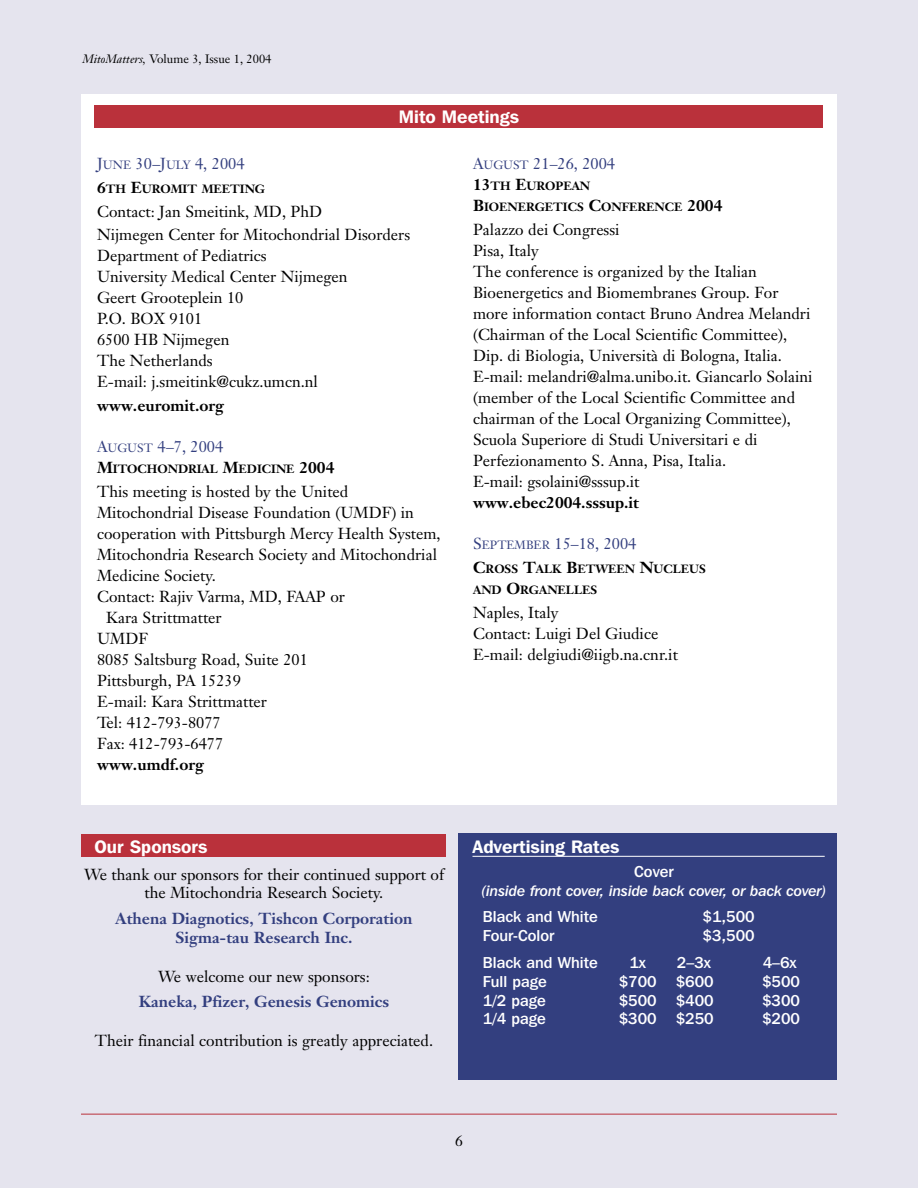
<style>
.page{position:relative;width:918px;height:1188px;background:#e5e4ee}
.page>*{position:absolute;margin:0;border:0;box-sizing:border-box;transform-origin:0 0}
.text{font:600 18px "Franklin Gothic IT Cby BT";color:#fff}
.text-2{font:15.75px/21px "Janson Text";color:#000}
.text-3{font:500 15.75px "Franklin Gothic IT Cby BT";color:#fff}
.text-4{font:700 15.75px "Janson Text";color:#333f7f}
.text-5{font:15.75px "Janson Text";color:#333f7f}
.text-6{font:700 15.75px "Janson Text";color:#000}
.text-7{font:15px "Franklin Gothic IT Cby BT Med Ital";letter-spacing:-.01em;color:#fff}
.t1{font:15px "Janson Text";color:#000}
.t2{font:12px "Janson Text";color:#000}
.text-8{font:700 11.85px/21px "Janson Text";color:#000}
.s1{font-style:italic}
.s2{font-size:11.85px}
.s3{font-size:15.75px}
.s4{font-weight:700}
</style>
<div class="page">
<hr style="left:81px;top:1114px;width:756px;height:1px;background:#ba313b">
<div style="left:81px;top:834px;width:365px;height:23px;background:#ba313b"></div>
<div style="left:459px;top:834px;width:378px;height:246px;background:#333f7f"></div>
<hr style="left:472px;top:856px;width:353px;height:1px;background:#fff">
<div style="left:81px;top:94px;width:756px;height:711px;background:#fff"></div>
<div style="left:94px;top:105px;width:730px;height:23px;background:#ba313b"></div>
<p class="t2" style="left:82px;top:52px;width:191px"><span class="s1">MitoMatters,</span> Volume 3, Issue 1, 2004</p>
<p class="text" style="left:399px;top:105px;width:122px">Mito Meetings</p>
<p class="text-5" style="left:97px;top:154px;width:149px">J<span class="s2">UNE</span> 30–J<span class="s2">ULY</span> 4, 2004</p>
<p class="text-8" style="left:97px;top:178px;width:169px"><span class="s3">6</span>TH <span class="s3">E</span>UROMIT MEETING</p>
<p class="text-2" style="left:97px;top:201px;width:227px">Contact: Jan Smeitink, MD, PhD</p>
<p class="text-2" style="left:97px;top:224px;width:315px">Nijmegen Center for Mitochondrial Disorders<br>Department of Pediatrics<br>University Medical Center Nijmegen<br>Geert Grooteplein 10<br>P.O. BOX 9101<br>6500 HB Nijmegen<br>The Netherlands<br>E-mail: j.smeitink@cukz.umcn.nl</p>
<p class="text-6" style="left:97px;top:395px;width:128px">www.euromit.org</p>
<p class="text-5" style="left:97px;top:437px;width:128px">A<span class="s2">UGUST</span> 4–7, 2004</p>
<p class="text-8" style="left:97px;top:459px;width:239px"><span class="s3">M</span>ITOCHONDRIAL <span class="s3">M</span>EDICINE <span class="s3">2004</span></p>
<p class="text-2" style="left:97px;top:481px;width:253px">This meeting is hosted by the United</p>
<p class="text-2" style="left:97px;top:502px;width:318px">Mitochondrial Disease Foundation (UMDF) in</p>
<p class="text-2" style="left:97px;top:523px;width:345px">cooperation with Pittsburgh Mercy Health System,</p>
<p class="text-2" style="left:97px;top:544px;width:341px">Mitochondria Research Society and Mitochondrial</p>
<p class="text-2" style="left:97px;top:565px;width:120px">Medicine Society.</p>
<p class="text-2" style="left:97px;top:586px;width:249px">Contact: Rajiv Varma, MD, FAAP or</p>
<p class="text-2" style="left:106px;top:607px;width:117px">Kara Strittmatter</p>
<p class="text-2" style="left:97px;top:628px;width:53px">UMDF</p>
<p class="text-2" style="left:97px;top:649px;width:212px">8085 Saltsburg Road, Suite 201</p>
<p class="text-2" style="left:97px;top:670px;width:145px">Pittsburgh, PA 15239</p>
<p class="text-2" style="left:97px;top:691px;width:171px">E-mail: Kara Strittmatter</p>
<p class="text-2" style="left:97px;top:712px;width:125px">Tel: 412-793-8077</p>
<p class="text-2" style="left:97px;top:733px;width:128px">Fax: 412-793-6477</p>
<p class="text-6" style="left:97px;top:754px;width:108px">www.umdf.org</p>
<p class="text" style="left:95px;top:835px;width:115px">Our Sponsors</p>
<p class="text-2" style="left:84px;top:865px;width:361px;line-height:18.8px;text-align:center">We thank our sponsors for their continued support of the Mitochondria Research Society.</p>
<p class="text-4" style="left:116px;top:908px;width:298px">Athena Diagnotics, Tishcon Corporation</p>
<p class="text-4" style="left:176px;top:927px;width:178px">Sigma-tau Research Inc.</p>
<p class="text-2" style="left:158px;top:965px;width:213px">We welcome our new sponsors:</p>
<p class="text-4" style="left:139px;top:991px;width:252px">Kaneka, Pfizer, Genesis Genomics</p>
<p class="text-2" style="left:95px;top:1030px;width:340px">Their financial contribution is greatly appreciated.</p>
<p class="text-5" style="left:473px;top:154px;width:144px">A<span class="s2">UGUST</span> 21–26, 2004</p>
<p class="text-8" style="left:473px;top:175px;width:251px"><span class="s3">13</span>TH <span class="s3">E</span>UROPEAN<br><span class="s3">B</span>IOENERGETICS <span class="s3">C</span>ONFERENCE <span class="s3">2004</span></p>
<p class="text-2" style="left:473px;top:219px;width:341px">Palazzo dei Congressi<br>Pisa, Italy<br>The conference is organized by the Italian Bioenergetics and Biomembranes Group. For more information contact Bruno Andrea Melandri (Chairman of the Local Scientific Committee), Dip. di Biologia, Università di Bologna, Italia.<br>E-mail: melandri@alma.unibo.it. Giancarlo Solaini (member of the Local Scientific Committee and chairman of the Local Organizing Committee), Scuola Superiore di Studi Universitari e di Perfezionamento S. Anna, Pisa, Italia.<br>E-mail: gsolaini@sssup.it<br><span class="s4">www.ebec2004.sssup.it</span></p>
<p class="text-5" style="left:473px;top:534px;width:165px">S<span class="s2">EPTEMBER</span> 15–18, 2004</p>
<p class="text-8" style="left:473px;top:558px;width:234px"><span class="s3">C</span>ROSS <span class="s3">T</span>ALK <span class="s3">B</span>ETWEEN <span class="s3">N</span>UCLEUS<br>AND <span class="s3">O</span>RGANELLES</p>
<p class="text-2" style="left:473px;top:602px;width:206px">Naples, Italy<br>Contact: Luigi Del Giudice<br>E-mail: delgiudi@iigb.na.cnr.it</p>
<p class="text" style="left:472px;top:835px;width:149px">Advertising Rates</p>
<p class="text-3" style="left:634px;top:861px;width:41px">Cover</p>
<p class="text-7" style="left:481px;top:881px;width:347px">(inside front cover, inside back cover, or back cover)</p>
<p class="text-3" style="left:483px;top:907px;width:116px">Black and White</p>
<p class="text-3" style="left:703px;top:907px;width:54px">$1,500</p>
<p class="text-3" style="left:483px;top:926px;width:73px">Four-Color</p>
<p class="text-3" style="left:703px;top:926px;width:54px">$3,500</p>
<p class="text-3" style="left:483px;top:953px;width:116px">Black and White</p>
<p class="text-3" style="left:629px;top:953px;width:18px">1x</p>
<p class="text-3" style="left:677px;top:953px;width:35px">2–3x</p>
<p class="text-3" style="left:763px;top:953px;width:35px">4–6x</p>
<p class="text-3" style="left:483px;top:971px;width:65px">Full page</p>
<p class="text-3" style="left:619px;top:971px;width:96px">$700 $600</p>
<p class="text-3" style="left:762px;top:971px;width:39px">$500</p>
<p class="text-3" style="left:483px;top:990px;width:64px">1/2 page</p>
<p class="text-3" style="left:619px;top:990px;width:96px">$500 $400</p>
<p class="text-3" style="left:762px;top:990px;width:39px">$300</p>
<p class="text-3" style="left:483px;top:1009px;width:64px">1/4 page</p>
<p class="text-3" style="left:619px;top:1009px;width:96px">$300 $250</p>
<p class="text-3" style="left:762px;top:1009px;width:39px">$200</p>
<p class="t1" style="left:455px;top:1131px;width:9px">6</p>
</div>
